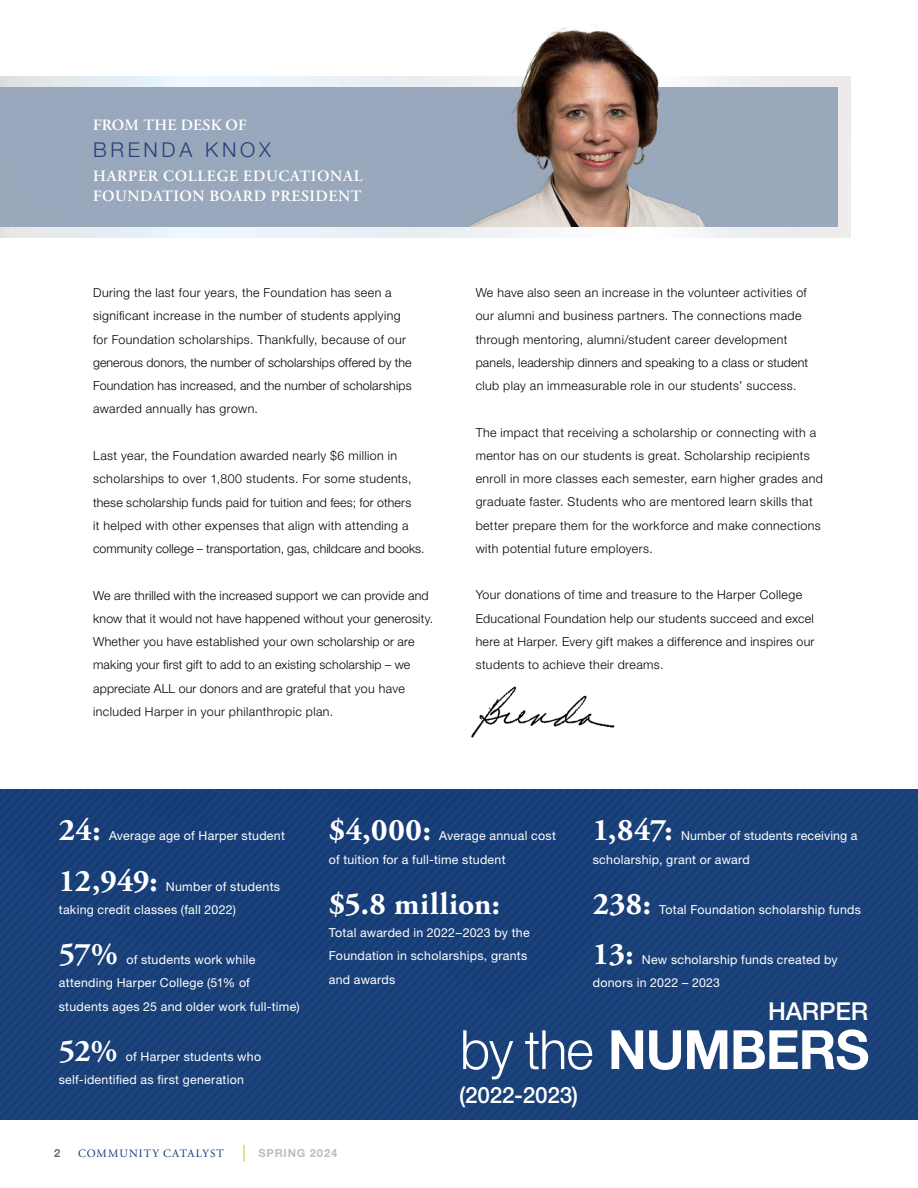
<style>
.page{position:relative;width:918px;height:1188px;background:#fff}
.page>*{position:absolute;margin:0;border:0;box-sizing:border-box;transform-origin:0 0}
.t1{font:700 31.5px "Adobe Garamond Pro";letter-spacing:.005em;color:#fff}
.t2{font:500 24.75px "Helvetica Neue LT Std";letter-spacing:-.01em;color:#fff}
.t3{font:500 22.5px "Helvetica Neue LT Std";letter-spacing:-.01em;color:#fff}
.t4{font:300 20.4px "Helvetica Neue LT Std";letter-spacing:.18em;color:#23427c}
.t5{font:600 15.75px/20.1px "Adobe Garamond Pro";letter-spacing:.035em;color:#fff}
.t6{font:600 15.75px "Adobe Garamond Pro";letter-spacing:.015em;color:#fff}
.t7{font:300 12.3px/23.2px "Helvetica Neue LT Std";letter-spacing:.025em;color:#000101}
.t8{font:12.3px/23.2px "Helvetica Neue LT Std";letter-spacing:.02em;color:#fff}
.t9{font:11.25px "Adobe Garamond Pro";letter-spacing:.095em;color:#043673}
.t10{font:700 11.25px "Helvetica Neue LT Std";letter-spacing:.075em;color:#bcbec0}
.t11{font:700 11.25px "Helvetica Neue LT Std";color:#6d6e71}
</style>
<div class="page">
<svg style="left:244px;top:1145px;width:1px;height:17px"></svg>
<div style="left:0;top:87px;width:838px;height:140px;background:#99a7bb"></div>
<img style="left:471px;top:23px;width:238px;height:204px">
<img style="left:471px;top:686px;width:144px;height:52px">
<div style="left:0;top:789px;width:918px;height:331px;background:#1d427b"></div>
<svg style="left:463px;top:1029px;width:405px;height:50px"></svg>
<p class="t6" style="left:93px;top:116px;width:155px">FROM THE DESK OF</p>
<h3 class="t4" style="left:93px;top:138px;width:179px">BRENDA KNOX</h3>
<p class="t5" style="left:93px;top:166px;width:271px">HARPER COLLEGE EDUCATIONAL<br>FOUNDATION BOARD PRESIDENT</p>
<p class="t7" style="left:93px;top:281px;width:320px">During the last four years, the Foundation has seen a significant increase in the number of students applying for Foundation scholarships. Thankfully, because of our generous donors, the number of scholarships offered by the Foundation has increased, and the number of scholarships awarded annually has grown.</p>
<p class="t7" style="left:93px;top:444px;width:333px">Last year, the Foundation awarded nearly $6 million in scholarships to over 1,800 students. For some students, these scholarship funds paid for tuition and fees; for others<br>it helped with other expenses that align with attending a community college – transportation, gas, childcare and books.</p>
<p class="t7" style="left:93px;top:583px;width:342px">We are thrilled with the increased support we can provide and know that it would not have happened without your generosity.<br>Whether you have established your own scholarship or are making your first gift to add to an existing scholarship – we appreciate ALL our donors and are grateful that you have included Harper in your philanthropic plan.</p>
<p class="t7" style="left:476px;top:281px;width:334px">We have also seen an increase in the volunteer activities of our alumni and business partners. The connections made through mentoring, alumni/student career development panels, leadership dinners and speaking to a class or student club play an immeasurable role in our students’ success.</p>
<p class="t7" style="left:476px;top:420px;width:349px">The impact that receiving a scholarship or connecting with a mentor has on our students is great. Scholarship recipients enroll in more classes each semester, earn higher grades and graduate faster. Students who are mentored learn skills that better prepare them for the workforce and make connections with potential future employers.</p>
<p class="t7" style="left:476px;top:583px;width:340px">Your donations of time and treasure to the Harper College Educational Foundation help our students succeed and excel here at Harper. Every gift makes a difference and inspires our students to achieve their dreams.</p>
<h1 class="t1" style="left:59px;top:812px;width:44px">24:</h1>
<p class="t8" style="left:109px;top:824px;width:177px">Average age of Harper student</p>
<h1 class="t1" style="left:59px;top:862px;width:100px">12,949:</h1>
<p class="t8" style="left:59px;top:874px;width:223px;text-indent:107px">Number of students taking credit classes (fall 2022)</p>
<h1 class="t1" style="left:59px;top:936px;width:61px">57%</h1>
<p class="t8" style="left:59px;top:948px;width:242px;text-indent:68px">of students work while attending Harper College (51% of students ages 25 and older work full-time)</p>
<h1 class="t1" style="left:59px;top:1033px;width:60px">52%</h1>
<p class="t8" style="left:59px;top:1045px;width:204px;text-indent:67px">of Harper students who self-identified as first generation</p>
<h1 class="t1" style="left:329px;top:812px;width:104px">$4,000:</h1>
<p class="t8" style="left:329px;top:824px;width:229px;text-indent:110px">Average annual cost of tuition for a full-time student</p>
<h1 class="t1" style="left:329px;top:886px;width:173px">$5.8 million:</h1>
<p class="t8" style="left:329px;top:921px;width:202px">Total awarded in 2022–2023 by the<br>Foundation in scholarships, grants and awards</p>
<h1 class="t1" style="left:593px;top:812px;width:82px">1,847:</h1>
<p class="t8" style="left:593px;top:824px;width:266px;text-indent:88px">Number of students receiving a scholarship, grant or award</p>
<h1 class="t1" style="left:593px;top:886px;width:60px">238:</h1>
<p class="t8" style="left:659px;top:898px;width:203px">Total Foundation scholarship funds</p>
<h1 class="t1" style="left:593px;top:936px;width:42px">13:</h1>
<p class="t8" style="left:593px;top:948px;width:246px;text-indent:49px">New scholarship funds created by donors in 2022 – 2023</p>
<h2 class="t2" style="left:768px;top:997px;width:102px">HARPER</h2>
<h3 class="t3" style="left:459px;top:1081px;width:121px">(2022-2023)</h3>
<p class="t11" style="left:54px;top:1146px;width:8px">2</p>
<p class="t9" style="left:78px;top:1147px;width:147px">COMMUNITY CATALYST</p>
<p class="t10" style="left:258px;top:1146px;width:81px">SPRING 2024</p>
</div>
